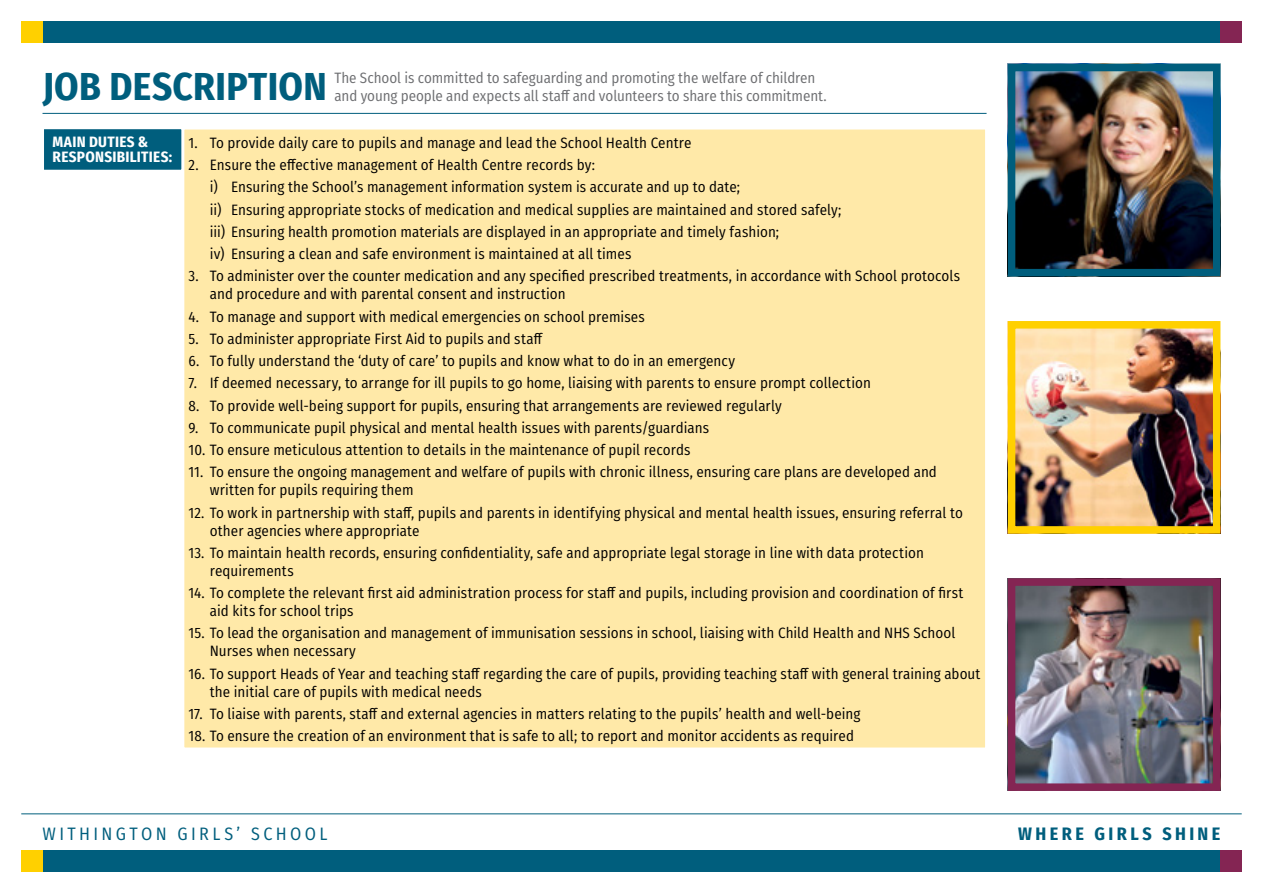
<style>
.page{position:relative;width:1263px;height:893px;background:#fff}
.page>*{position:absolute;margin:0;border:0;box-sizing:border-box;transform-origin:0 0}
.t1{font:700 39px "Fira Sans Condensed";letter-spacing:.005em;color:#005e7d}
.t2{font:18px "Fira Sans Condensed";letter-spacing:.185em;color:#005e7d}
.t3{font:700 18px "Fira Sans Condensed";letter-spacing:.19em;color:#005e7d}
.t4{font:15px/18px "Fira Sans Condensed";letter-spacing:.005em;color:#000}
.t5{font:15px/18px "Fira Sans Condensed";letter-spacing:-.005em;color:#6d6e71}
.t6{font:700 15px/15px "Fira Sans Condensed";letter-spacing:.02em;color:#fff}
</style>
<div class="page">
<div style="left:21px;top:850px;width:1221px;height:22px;background:#005e7d"></div>
<div style="left:21px;top:850px;width:22px;height:22px;background:#ffd000"></div>
<div style="left:1220px;top:850px;width:22px;height:22px;background:#842553"></div>
<hr style="left:21px;top:813px;width:1221px;height:1px;background:#005e7d">
<div style="left:21px;top:21px;width:1221px;height:22px;background:#005e7d"></div>
<div style="left:21px;top:21px;width:22px;height:22px;background:#ffd000"></div>
<div style="left:1220px;top:21px;width:22px;height:22px;background:#842553"></div>
<img style="left:1017px;top:73px;width:194px;height:194px">
<div style="left:1008px;top:64px;width:212px;height:212px;border:8px solid #005e7d"></div>
<img style="left:1017px;top:330px;width:194px;height:195px">
<div style="left:1008px;top:321px;width:212px;height:213px;border:8px solid #ffd000"></div>
<img style="left:1017px;top:587px;width:194px;height:195px">
<div style="left:1008px;top:578px;width:212px;height:213px;border:8px solid #842553"></div>
<hr style="left:43px;top:113px;width:943px;height:1px;background:#005e7d">
<div style="left:43px;top:128px;width:139px;height:42px;background:#005e7d"></div>
<div style="left:43px;top:128px;width:140px;height:43px;border:2px solid #fff"></div>
<div style="left:184px;top:129px;width:802px;height:619px;background:#ffe9a8"></div>
<h1 class="t1" style="left:43px;top:54px;width:285px">JOB DESCRIPTION</h1>
<p class="t5" style="left:334px;top:69px;width:494px">The School is committed to safeguarding and promoting the welfare of children and young people and expects all staff and volunteers to share this commitment.</p>
<p class="t6" style="left:53px;top:134px;width:121px">MAIN DUTIES &amp;<br>RESPONSIBILITIES:</p>
<p class="t4" style="left:189px;top:133px;width:504px">1. To provide daily care to pupils and manage and lead the School Health Centre</p>
<p class="t4" style="left:210px;top:153px;width:633px;line-height:22.2px;text-indent:-21px">2. Ensure the effective management of Health Centre records by:<br>i) Ensuring the School’s management information system is accurate and up to date;<br>ii) Ensuring appropriate stocks of medication and medical supplies are maintained and stored safely; iii) Ensuring health promotion materials are displayed in an appropriate and timely fashion;<br>iv) Ensuring a clean and safe environment is maintained at all times</p>
<p class="t4" style="left:210px;top:267px;width:752px;text-indent:-21px">3. To administer over the counter medication and any specified prescribed treatments, in accordance with School protocols and procedure and with parental consent and instruction</p>
<p class="t4" style="left:189px;top:307px;width:458px">4. To manage and support with medical emergencies on school premises</p>
<p class="t4" style="left:189px;top:329px;width:356px">5. To administer appropriate First Aid to pupils and staff</p>
<p class="t4" style="left:189px;top:351px;width:548px">6. To fully understand the ‘duty of care’ to pupils and know what to do in an emergency</p>
<p class="t4" style="left:189px;top:374px;width:684px">7. If deemed necessary, to arrange for ill pupils to go home, liaising with parents to ensure prompt collection</p>
<p class="t4" style="left:189px;top:396px;width:595px">8. To provide well-being support for pupils, ensuring that arrangements are reviewed regularly</p>
<p class="t4" style="left:189px;top:418px;width:522px">9. To communicate pupil physical and mental health issues with parents/guardians</p>
<p class="t4" style="left:189px;top:440px;width:503px">10. To ensure meticulous attention to details in the maintenance of pupil records</p>
<p class="t4" style="left:210px;top:463px;width:729px;text-indent:-21px">11. To ensure the ongoing management and welfare of pupils with chronic illness, ensuring care plans are developed and written for pupils requiring them</p>
<p class="t4" style="left:210px;top:503px;width:755px;text-indent:-21px">12. To work in partnership with staff, pupils and parents in identifying physical and mental health issues, ensuring referral to other agencies where appropriate</p>
<p class="t4" style="left:210px;top:543px;width:716px;text-indent:-21px">13. To maintain health records, ensuring confidentiality, safe and appropriate legal storage in line with data protection requirements</p>
<p class="t4" style="left:210px;top:583px;width:755px;text-indent:-21px">14. To complete the relevant first aid administration process for staff and pupils, including provision and coordination of first aid kits for school trips</p>
<p class="t4" style="left:210px;top:624px;width:747px;text-indent:-21px">15. To lead the organisation and management of immunisation sessions in school, liaising with Child Health and NHS School<br>Nurses when necessary</p>
<p class="t4" style="left:210px;top:664px;width:772px;text-indent:-21px">16. To support Heads of Year and teaching staff regarding the care of pupils, providing teaching staff with general training about the initial care of pupils with medical needs</p>
<p class="t4" style="left:189px;top:704px;width:673px">17. To liaise with parents, staff and external agencies in matters relating to the pupils’ health and well-being</p>
<p class="t4" style="left:189px;top:726px;width:667px">18. To ensure the creation of an environment that is safe to all; to report and monitor accidents as required</p>
<p class="t2" style="left:43px;top:820px;width:286px">WITHINGTON GIRLS’ SCHOOL</p>
<p class="t3" style="left:1018px;top:818px;width:204px">WHERE GIRLS SHINE</p>
</div>
